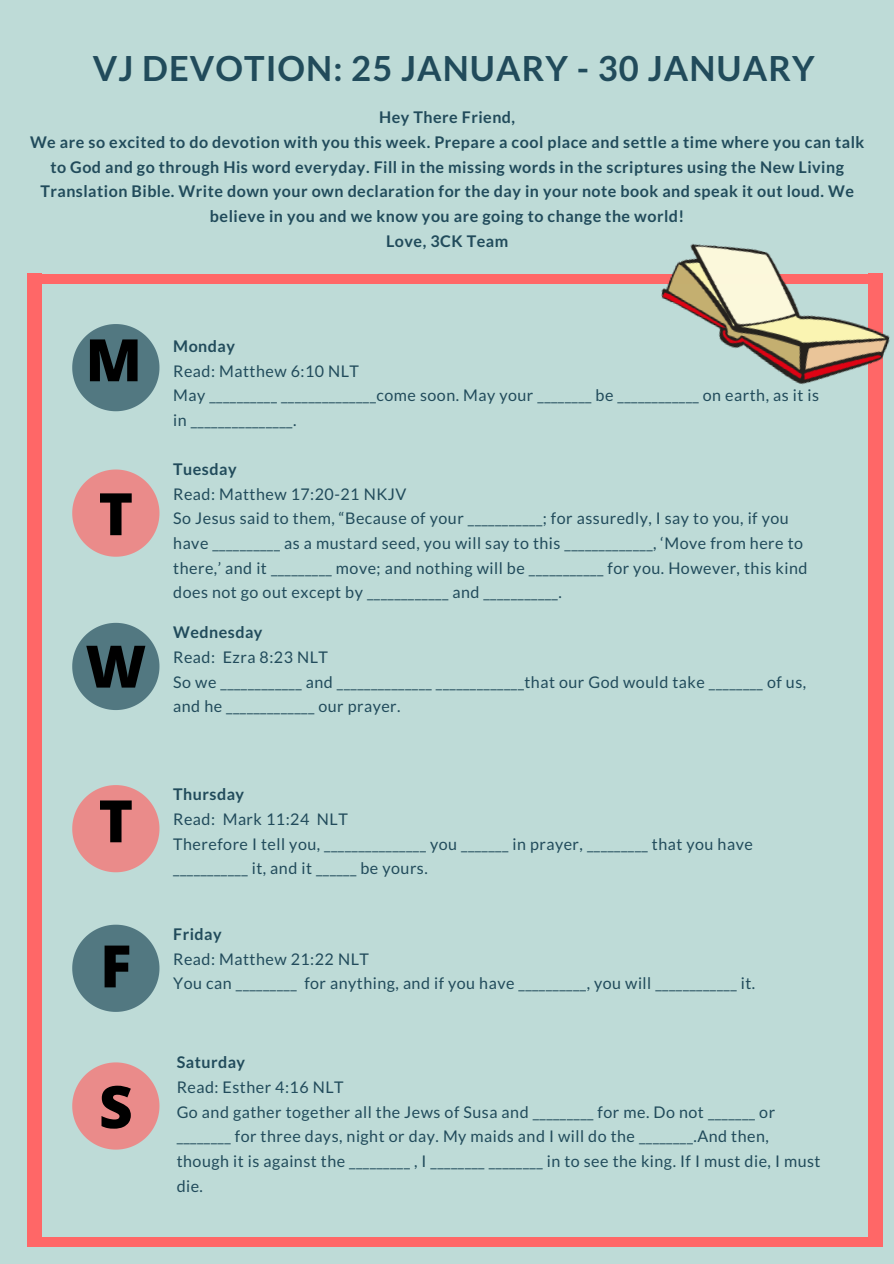
<style>
.page{position:relative;width:894px;height:1264px;background:#fff}
.page>*{position:absolute;margin:0;border:0;box-sizing:border-box;transform-origin:0 0}
.t1{font:800 58.5px "Open Sans";color:#000}
.t2{font:700 34.5px "Lato";letter-spacing:.03em;color:#214b5b}
.t3{font:16.05px/24.6px "Lato";letter-spacing:.03em;color:#214b5b}
.t4{font:700 16.05px/24.6px "Lato";letter-spacing:.03em;color:#214b5b;text-align:center}
</style>
<div class="page">
<div style="left:0;top:0;width:893px;height:1263px;background:#bedbd7"></div>
<div style="left:40px;top:1237px;width:839px;height:9px;background:#ff6767"></div>
<div style="left:40px;top:274px;width:839px;height:9px;background:#ff6767"></div>
<div style="left:868px;top:274px;width:13px;height:972px;background:#ff6767"></div>
<div style="left:27px;top:274px;width:14px;height:972px;background:#ff6767"></div>
<img style="left:638px;top:244px;width:252px;height:166px">
<svg style="left:72px;top:324px;width:87px;height:87px"></svg>
<svg style="left:72px;top:469px;width:87px;height:87px"></svg>
<svg style="left:72px;top:785px;width:87px;height:87px"></svg>
<svg style="left:72px;top:924px;width:87px;height:87px"></svg>
<svg style="left:72px;top:1062px;width:87px;height:87px"></svg>
<svg style="left:72px;top:623px;width:87px;height:87px"></svg>
<p class="t2" style="left:93px;top:47px;width:723px">VJ DEVOTION: 25 JANUARY - 30 JANUARY</p>
<p class="t4" style="left:379px;top:105px;width:137px">Hey There Friend,</p>
<p class="t4" style="left:30px;top:129px;width:835px">We are so excited to do devotion with you this week. Prepare a cool place and settle a time where you can talk to God and go through His word everyday. Fill in the missing words in the scriptures using the New Living Translation Bible. Write down your own declaration for the day in your note book and speak it out loud. We believe in you and we know you are going to change the world!</p>
<p class="t4" style="left:386px;top:228px;width:123px">Love, 3CK Team</p>
<p class="t1" style="left:85px;top:319px;width:58px">M</p>
<p class="t1" style="left:98px;top:472px;width:36px">T</p>
<p class="t1" style="left:85px;top:625px;width:62px">W</p>
<p class="t4" style="left:173px;top:333px;width:63px">Monday</p>
<p class="t3" style="left:173px;top:358px;width:187px">Read: Matthew 6:10 NLT</p>
<p class="t3" style="left:173px;top:383px;width:647px">May __________ ______________come soon. May your ________ be ____________ on earth, as it is in _______________.</p>
<p class="t4" style="left:173px;top:456px;width:65px">Tuesday</p>
<p class="t3" style="left:173px;top:481px;width:234px">Read: Matthew 17:20-21 NKJV</p>
<p class="t3" style="left:173px;top:506px;width:635px">So Jesus said to them, “Because of your ___________; for assuredly, I say to you, if you have __________ as a mustard seed, you will say to this _____________, ‘Move from here to there,’ and it _________ move; and nothing will be ___________ for you. However, this kind does not go out except by ____________ and ___________.</p>
<p class="t4" style="left:173px;top:619px;width:91px">Wednesday</p>
<p class="t3" style="left:173px;top:644px;width:156px">Read: Ezra 8:23 NLT</p>
<p class="t3" style="left:173px;top:669px;width:634px">So we ____________ and ______________ _____________that our God would take ________ of us, and he _____________ our prayer.</p>
<p class="t1" style="left:98px;top:779px;width:36px">T</p>
<p class="t1" style="left:100px;top:924px;width:33px">F</p>
<p class="t1" style="left:99px;top:1065px;width:35px">S</p>
<p class="t4" style="left:173px;top:782px;width:72px">Thursday</p>
<p class="t3" style="left:173px;top:806px;width:176px">Read: Mark 11:24 NLT</p>
<p class="t3" style="left:173px;top:831px;width:581px">Therefore I tell you, _______________ you _______ in prayer, _________ that you have ___________ it, and it ______ be yours.</p>
<p class="t4" style="left:173px;top:921px;width:50px">Friday</p>
<p class="t3" style="left:173px;top:946px;width:197px">Read: Matthew 21:22 NLT</p>
<p class="t3" style="left:173px;top:970px;width:583px">You can _________ for anything, and if you have __________, you will ____________ it.</p>
<p class="t4" style="left:177px;top:1049px;width:70px">Saturday</p>
<p class="t3" style="left:177px;top:1074px;width:168px">Read: Esther 4:16 NLT</p>
<p class="t3" style="left:177px;top:1099px;width:645px">Go and gather together all the Jews of Susa and _________ for me. Do not _______ or ________ for three days, night or day. My maids and I will do the ________.And then, though it is against the _________ , I ________ ________ in to see the king. If I must die, I must die.</p>
</div>
